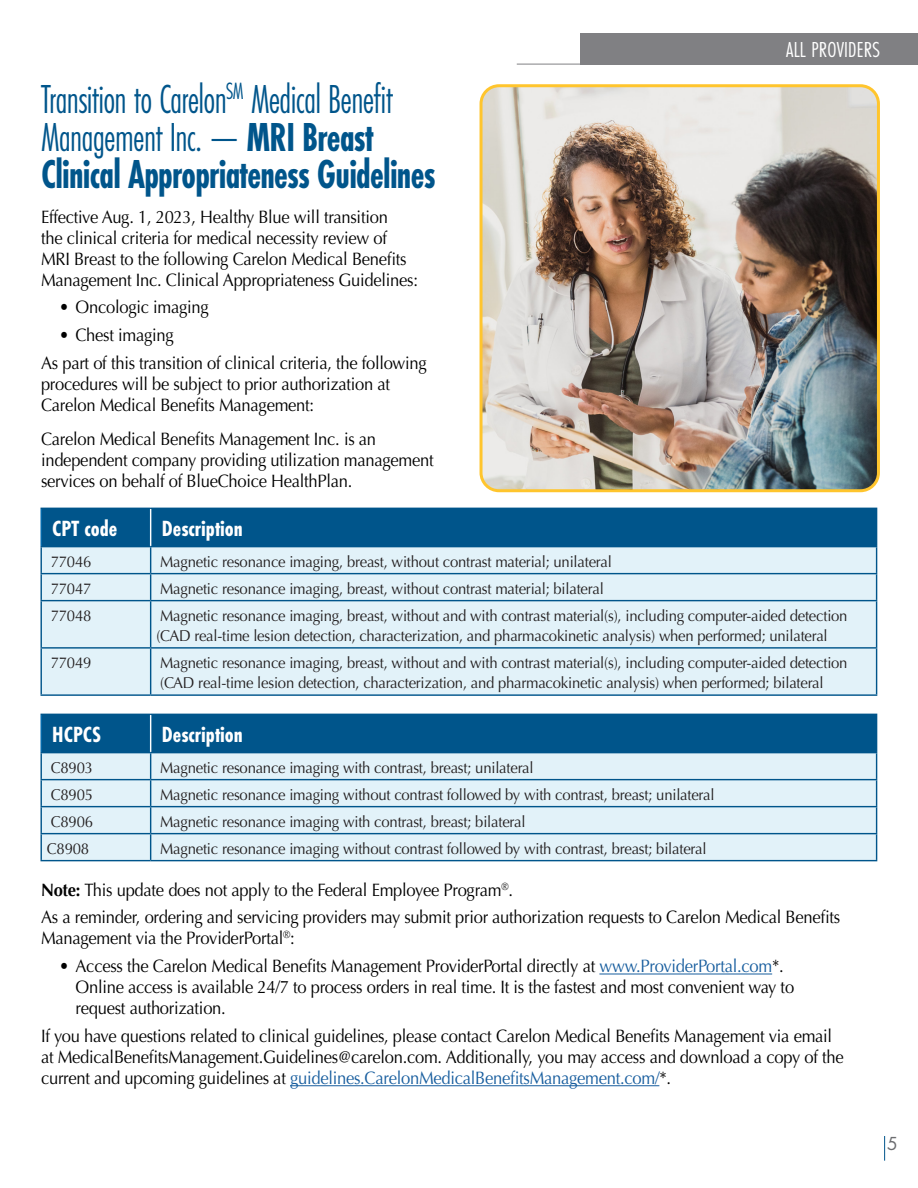
<style>
.page{position:relative;width:918px;height:1188px;background:#fff}
.page>*{position:absolute;margin:0;border:0;box-sizing:border-box;transform-origin:0 0}
.t1{font:42px/37.5px "Futura PT Cond";letter-spacing:-.02em;color:#00558b;scale:.88 1}
.t2{font:700 22.8px "Futura PT Cond";color:#fff}
.t3{font:22.5px "Futura PT Cond";letter-spacing:.01em;color:#fff}
.t4{font:19.65px "Futura PT";color:#6c6d70}
.t5{font:18px/21px "Optima";letter-spacing:-.015em;color:#000;scale:.92 1}
.t6{font:15.75px/20px "Optima";letter-spacing:-.015em;color:#231f20;scale:.95 1}
.s1{font-weight:700}
.s2{color:#175d9e}
</style>
<div class="page">
<svg style="left:884px;top:1136px;width:1px;height:25px"></svg>
<div style="left:580px;top:33px;width:338px;height:31px;background:#808083"></div>
<hr style="left:517px;top:64px;width:401px;height:1px;background:#808083">
<div style="left:42px;top:601px;width:834px;height:93px;background:#e2f2f9"></div>
<hr style="left:40px;top:508px;width:111px;height:1px;background:#00558b">
<hr style="left:40px;top:546px;width:111px;height:1px;background:#00558b">
<hr style="left:40px;top:573px;width:111px;height:1px;background:#00558b">
<hr style="left:40px;top:600px;width:111px;height:1px;background:#00558b">
<hr style="left:151px;top:600px;width:726px;height:1px;background:#00558b">
<hr style="left:40px;top:647px;width:111px;height:2px;background:#00558b">
<hr style="left:151px;top:647px;width:726px;height:2px;background:#00558b">
<hr style="left:40px;top:694px;width:111px;height:2px;background:#00558b">
<hr style="left:151px;top:694px;width:726px;height:2px;background:#00558b">
<svg style="left:41px;top:508px;width:836px;height:92px;background:#7dacc8"></svg>
<hr style="left:41px;top:601px;width:1px;height:46px;background:#00558b">
<hr style="left:150px;top:601px;width:1px;height:46px;background:#00558b">
<hr style="left:876px;top:601px;width:1px;height:46px;background:#00558b">
<hr style="left:41px;top:649px;width:1px;height:45px;background:#00558b">
<hr style="left:150px;top:649px;width:1px;height:45px;background:#00558b">
<hr style="left:876px;top:649px;width:1px;height:45px;background:#00558b">
<hr style="left:41px;top:509px;width:1px;height:37px;background:#0067aa">
<hr style="left:150px;top:509px;width:1px;height:37px;background:#fff">
<hr style="left:876px;top:509px;width:1px;height:37px;background:#00558b">
<hr style="left:40px;top:714px;width:111px;height:1px;background:#00558b">
<hr style="left:40px;top:752px;width:111px;height:1px;background:#00558b">
<hr style="left:40px;top:779px;width:111px;height:1px;background:#00558b">
<hr style="left:40px;top:806px;width:111px;height:1px;background:#00558b">
<hr style="left:40px;top:833px;width:111px;height:1px;background:#00558b">
<hr style="left:40px;top:860px;width:111px;height:1px;background:#00558b">
<hr style="left:151px;top:860px;width:726px;height:1px;background:#00558b">
<svg style="left:41px;top:714px;width:836px;height:146px;background:#9dc2d7"></svg>
<hr style="left:41px;top:715px;width:1px;height:37px;background:#0067aa">
<hr style="left:150px;top:715px;width:1px;height:37px;background:#fff">
<hr style="left:876px;top:715px;width:1px;height:37px;background:#00558b">
<hr style="left:599px;top:974px;width:173px;height:1px;background:#175d9e">
<hr style="left:290px;top:1085px;width:369px;height:1px;background:#175d9e">
<img style="left:481px;top:88px;width:395px;height:403px">
<div style="left:480px;top:84px;width:400px;height:408px;border:3px solid #ffc52d;border-radius:18px"></div>
<p class="t1" style="left:41px;top:80px;width:450px">Transition to Carelon<sup>SM</sup> Medical Benefit<br>Management Inc. — <span class="s1">MRI Breast<br>Clinical Appropriateness Guidelines</span></p>
<p class="t5" style="left:41px;top:206px;width:411px">Effective Aug. 1, 2023, Healthy Blue will transition<br>the clinical criteria for medical necessity review of MRI Breast to the following Carelon Medical Benefits Management Inc. Clinical Appropriateness Guidelines:</p>
<p class="t5" style="left:59px;top:297px;width:164px">• Oncologic imaging</p>
<p class="t5" style="left:59px;top:325px;width:126px">• Chest imaging</p>
<p class="t5" style="left:41px;top:352px;width:421px">As part of this transition of clinical criteria, the following procedures will be subject to prior authorization at<br>Carelon Medical Benefits Management:</p>
<p class="t5" style="left:41px;top:429px;width:428px">Carelon Medical Benefits Management Inc. is an independent company providing utilization management services on behalf of BlueChoice HealthPlan.</p>
<p class="t3" style="left:786px;top:37px;width:95px">ALL PROVIDERS</p>
<p class="t2" style="left:52px;top:515px;width:67px">CPT code</p>
<p class="t2" style="left:162px;top:515px;width:83px">Description</p>
<p class="t6" style="left:51px;top:552px;width:44px">77046</p>
<p class="t6" style="left:160px;top:552px;width:477px">Magnetic resonance imaging, breast, without contrast material; unilateral</p>
<p class="t6" style="left:51px;top:579px;width:44px">77047</p>
<p class="t6" style="left:160px;top:579px;width:468px">Magnetic resonance imaging, breast, without contrast material; bilateral</p>
<p class="t6" style="left:51px;top:606px;width:44px">77048</p>
<p class="t6" style="left:156px;top:606px;width:729px">Magnetic resonance imaging, breast, without and with contrast material(s), including computer-aided detection (CAD real-time lesion detection, characterization, and pharmacokinetic analysis) when performed; unilateral</p>
<p class="t6" style="left:51px;top:653px;width:44px">77049</p>
<p class="t6" style="left:160px;top:653px;width:725px">Magnetic resonance imaging, breast, without and with contrast material(s), including computer-aided detection</p>
<p class="t6" style="left:160px;top:673px;width:700px">(CAD real-time lesion detection, characterization, and pharmacokinetic analysis) when performed; bilateral</p>
<p class="t2" style="left:52px;top:721px;width:50px">HCPCS</p>
<p class="t2" style="left:162px;top:721px;width:83px">Description</p>
<p class="t6" style="left:51px;top:758px;width:46px">C8903</p>
<p class="t6" style="left:160px;top:758px;width:394px">Magnetic resonance imaging with contrast, breast; unilateral</p>
<p class="t6" style="left:51px;top:785px;width:46px">C8905</p>
<p class="t6" style="left:160px;top:785px;width:585px">Magnetic resonance imaging without contrast followed by with contrast, breast; unilateral</p>
<p class="t6" style="left:51px;top:812px;width:46px">C8906</p>
<p class="t6" style="left:160px;top:812px;width:386px">Magnetic resonance imaging with contrast, breast; bilateral</p>
<p class="t6" style="left:47px;top:839px;width:46px">C8908</p>
<p class="t6" style="left:160px;top:839px;width:576px">Magnetic resonance imaging without contrast followed by with contrast, breast; bilateral</p>
<p class="t5" style="left:41px;top:879px;width:515px"><span class="s1">Note:</span> This update does not apply to the Federal Employee Program<sup>®</sup>.</p>
<p class="t5" style="left:41px;top:907px;width:870px">As a reminder, ordering and servicing providers may submit prior authorization requests to Carelon Medical Benefits<br>Management via the ProviderPortal<sup>®</sup>:</p>
<p class="t5" style="left:59px;top:956px;width:789px">• Access the Carelon Medical Benefits Management ProviderPortal directly at <span class="s2">www.ProviderPortal.com</span>*.</p>
<p class="t5" style="left:76px;top:977px;width:783px">Online access is available 24/7 to process orders in real time. It is the fastest and most convenient way to</p>
<p class="t5" style="left:76px;top:998px;width:165px">request authorization.</p>
<p class="t5" style="left:41px;top:1026px;width:874px">If you have questions related to clinical guidelines, please contact Carelon Medical Benefits Management via email at MedicalBenefitsManagement.Guidelines@carelon.com. Additionally, you may access and download a copy of the current and upcoming guidelines at <span class="s2">guidelines.CarelonMedicalBenefitsManagement.com/</span>*.</p>
<p class="t4" style="left:887px;top:1131px;width:13px">5</p>
</div>
